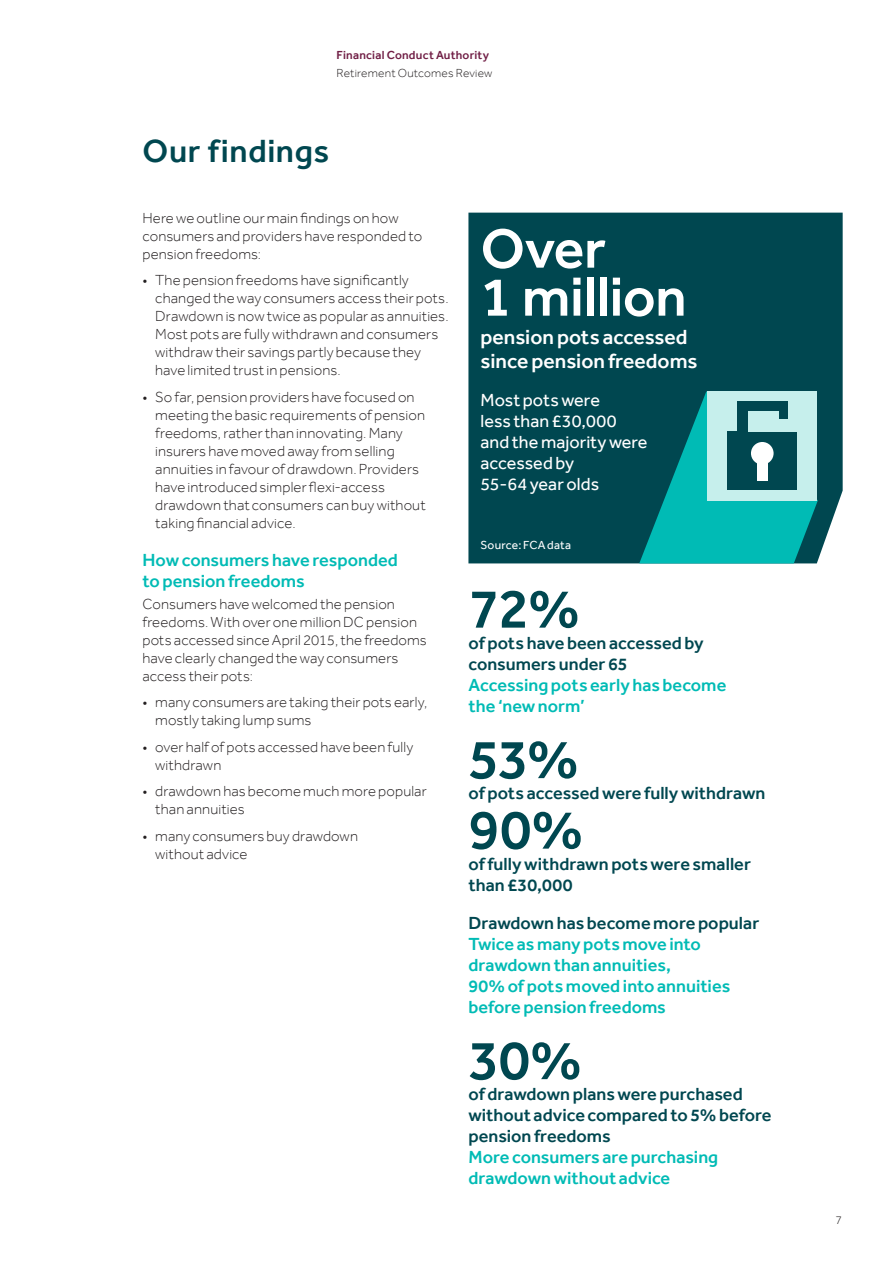
<style>
.page{position:relative;width:893px;height:1263px;background:#fff}
.page>*{position:absolute;margin:0;border:0;box-sizing:border-box;transform-origin:0 0}
.t1{font:500 57px/48px "Effra";letter-spacing:-.005em;color:#fff}
.t2{font:500 57px "Effra";letter-spacing:-.015em;color:#004750}
.t3{font:500 33px "Effra";letter-spacing:.015em;color:#004750}
.Body_Copy{font:500 21px/24px "Effra";color:#fff}
.Body_Copy-2{font:500 18px/21px "Effra";color:#00bbb5}
.Body_Copy-3{font:500 18px/21px "Effra";color:#004750}
.Body_Copy-4{font:18px/21px "Effra";color:#fff}
.Body_Copy-5{font:300 15px/18px "Effra";letter-spacing:.01em;color:#231f20}
.t4{font:300 12px "Effra";letter-spacing:.015em;color:#231f20}
.t5{font:500 12px "Effra";letter-spacing:.02em;color:#701e45}
.Body_Copy-6{font:12px "Effra";letter-spacing:.015em;color:#fff}
</style>
<div class="page">
<div style="left:468px;top:213px;width:375px;height:350px;background:#004750"></div>
<svg style="left:639px;top:391px;width:204px;height:172px;background:#0b8b8b"></svg>
<div style="left:708px;top:391px;width:109px;height:109px;background:#c6efec"></div>
<div style="left:727px;top:431px;width:70px;height:59px;background:#004750"></div>
<div style="left:737px;top:401px;width:51px;height:37px;background:#004750"></div>
<div style="left:748px;top:411px;width:30px;height:20px;background:#c6efec"></div>
<div style="left:775px;top:419px;width:23px;height:12px;background:#c6efec"></div>
<div style="left:751px;top:442px;width:23px;height:23px;background:#fff;border-radius:50%"></div>
<div style="left:757px;top:461px;width:10px;height:20px;background:#fff"></div>
<p class="t5" style="left:337px;top:48px;width:154px">Financial Conduct Authority</p>
<p class="t4" style="left:337px;top:66px;width:157px">Retirement Outcomes Review</p>
<p class="t3" style="left:142px;top:132px;width:188px">Our findings</p>
<p class="Body_Copy-5" style="left:142px;top:208px;width:281px">Here we outline our main findings on how consumers and providers have responded to pension freedoms:</p>
<p class="Body_Copy-5" style="left:155px;top:271px;width:295px;text-indent:-13px">• The pension freedoms have significantly changed the way consumers access their pots.<br>Drawdown is now twice as popular as annuities.<br>Most pots are fully withdrawn and consumers withdraw their savings partly because they have limited trust in pensions.</p>
<p class="Body_Copy-5" style="left:155px;top:387px;width:272px;text-indent:-13px">• So far, pension providers have focused on meeting the basic requirements of pension freedoms, rather than innovating. Many insurers have moved away from selling annuities in favour of drawdown. Providers have introduced simpler flexi-access drawdown that consumers can buy without taking financial advice.</p>
<p class="Body_Copy-2" style="left:142px;top:549px;width:257px">How consumers have responded to pension freedoms</p>
<p class="Body_Copy-5" style="left:142px;top:595px;width:286px">Consumers have welcomed the pension freedoms. With over one million DC pension pots accessed since April 2015, the freedoms have clearly changed the way consumers access their pots:</p>
<p class="Body_Copy-5" style="left:155px;top:693px;width:274px;text-indent:-13px">• many consumers are taking their pots early, mostly taking lump sums</p>
<p class="Body_Copy-5" style="left:155px;top:738px;width:260px;text-indent:-13px">• over half of pots accessed have been fully withdrawn</p>
<p class="Body_Copy-5" style="left:155px;top:782px;width:273px;text-indent:-13px">• drawdown has become much more popular than annuities</p>
<p class="Body_Copy-5" style="left:155px;top:827px;width:204px;text-indent:-13px">• many consumers buy drawdown without advice</p>
<p class="t1" style="left:480px;top:224px;width:208px">Over<br>1 million</p>
<p class="Body_Copy" style="left:480px;top:325px;width:218px">pension pots accessed since pension freedoms</p>
<p class="Body_Copy-4" style="left:480px;top:389px;width:169px">Most pots were<br>less than £30,000 and the majority were accessed by<br>55-64 year olds</p>
<p class="Body_Copy-6" style="left:480px;top:538px;width:92px">Source: FCA data</p>
<p class="t2" style="left:468px;top:575px;width:113px">72%</p>
<p class="Body_Copy-3" style="left:468px;top:632px;width:237px">of pots have been accessed by consumers under 65</p>
<p class="Body_Copy-2" style="left:468px;top:674px;width:259px">Accessing pots early has become the ‘new norm’</p>
<p class="t2" style="left:468px;top:725px;width:112px">53%</p>
<p class="Body_Copy-3" style="left:468px;top:782px;width:298px">of pots accessed were fully withdrawn</p>
<p class="t2" style="left:468px;top:796px;width:117px">90%</p>
<p class="Body_Copy-3" style="left:468px;top:853px;width:284px">of fully withdrawn pots were smaller than £30,000</p>
<p class="Body_Copy-3" style="left:468px;top:912px;width:292px">Drawdown has become more popular</p>
<p class="Body_Copy-2" style="left:468px;top:933px;width:263px">Twice as many pots move into drawdown than annuities,<br>90% of pots moved into annuities before pension freedoms</p>
<p class="t2" style="left:468px;top:1026px;width:115px">30%</p>
<p class="Body_Copy-3" style="left:468px;top:1083px;width:305px">of drawdown plans were purchased without advice compared to 5% before pension freedoms</p>
<p class="Body_Copy-2" style="left:468px;top:1146px;width:251px">More consumers are purchasing drawdown without advice</p>
<p class="t4" style="left:835px;top:1213px;width:8px">7</p>
</div>
